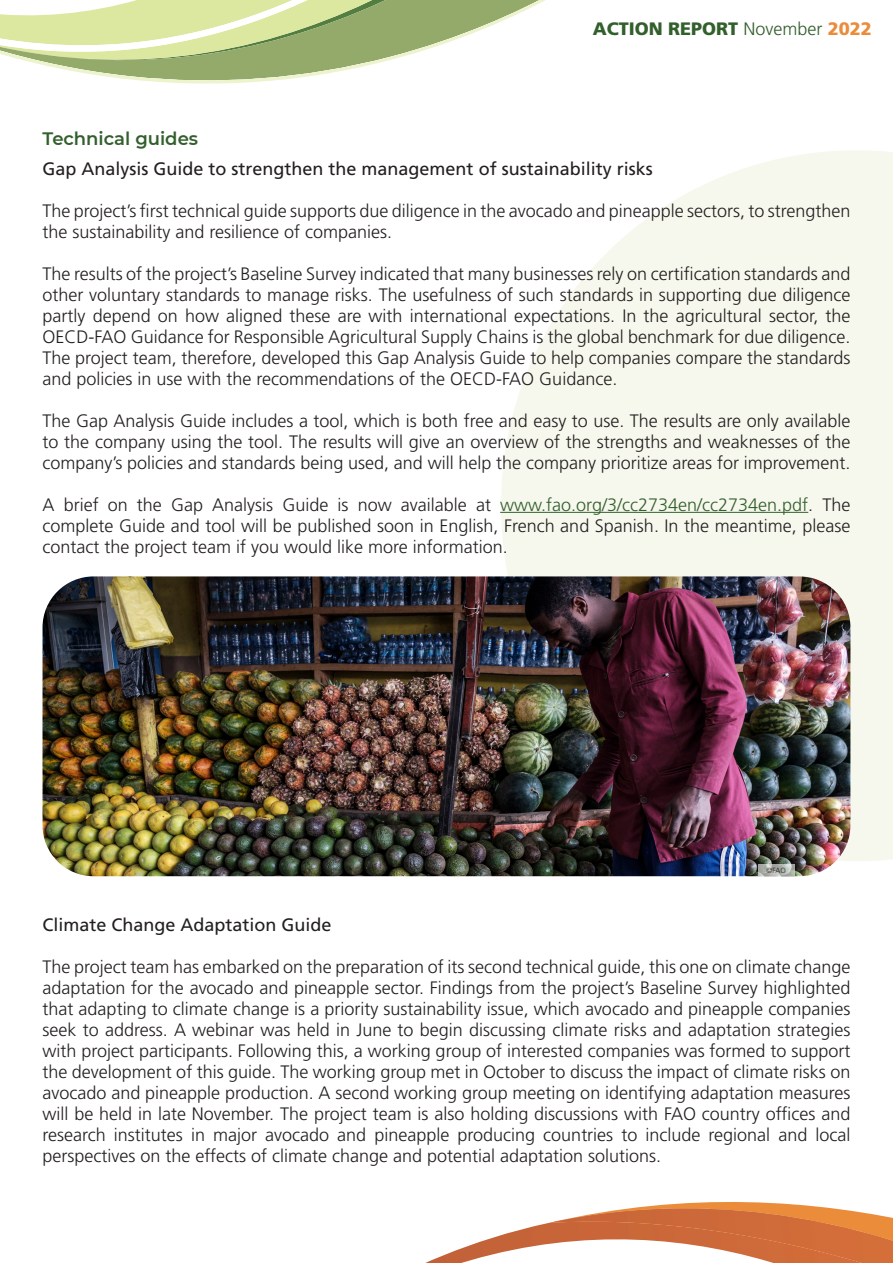
<style>
.page{position:relative;width:893px;height:1263px;background:#fff}
.page>*{position:absolute;margin:0;border:0;box-sizing:border-box;transform-origin:0 0}
.Text{font:300 18px/21px "Frutiger LT Std";color:#231f20;text-align:justify}
.Text-2{font:18px "Frutiger LT Std";color:#231f20}
.t1{font:900 18px "Frutiger LT Std";color:#335f2d}
.Subtitle{font:600 18px "Montserrat";color:#335f2d}
.t2{font:300 7.5px "Frutiger LT Std";color:#231f20}
.s1{font-weight:300}
.s2{color:#eb8c3b}
.s3{color:#335f2d}
</style>
<div class="page">
<svg style="left:501px;top:150px;width:392px;height:711px;fill:#f7f8ed"></svg>
<svg style="left:0;top:0;width:546px;height:84px"></svg>
<svg style="left:425px;top:1223px;width:124px;height:40px"></svg>
<svg style="left:549px;top:1202px;width:344px;height:61px"></svg>
<hr style="left:500px;top:512px;width:308px;height:1px;background:#335f2d">
<img style="left:43px;top:576px;width:807px;height:300px">
<svg style="left:758px;top:865px;width:36px;height:11px"></svg>
<p class="t1" style="left:593px;top:18px;width:280px">ACTION REPORT <span class="s1">November</span> <span class="s2">2022</span></p>
<p class="Subtitle" style="left:43px;top:126px;width:157px">Technical guides</p>
<p class="Text-2" style="left:43px;top:158px;width:612px">Gap Analysis Guide to strengthen the management of sustainability risks</p>
<p class="Text" style="left:43px;top:200px;width:809px">The project’s first technical guide supports due diligence in the avocado and pineapple sectors, to strengthen the sustainability and resilience of companies.</p>
<p class="Text" style="left:43px;top:263px;width:809px">The results of the project’s Baseline Survey indicated that many businesses rely on certification standards and other voluntary standards to manage risks. The usefulness of such standards in supporting due diligence partly depend on how aligned these are with international expectations. In the agricultural sector, the OECD-FAO Guidance for Responsible Agricultural Supply Chains is the global benchmark for due diligence.<br>The project team, therefore, developed this Gap Analysis Guide to help companies compare the standards and policies in use with the recommendations of the OECD-FAO Guidance.</p>
<p class="Text" style="left:43px;top:410px;width:809px">The Gap Analysis Guide includes a tool, which is both free and easy to use. The results are only available to the company using the tool. The results will give an overview of the strengths and weaknesses of the company’s policies and standards being used, and will help the company prioritize areas for improvement.</p>
<p class="Text" style="left:43px;top:494px;width:809px">A brief on the Gap Analysis Guide is now available at <span class="s3">www.fao.org/3/cc2734en/cc2734en.pdf</span>. The complete Guide and tool will be published soon in English, French and Spanish. In the meantime, please contact the project team if you would like more information.</p>
<p class="t2" style="left:766px;top:866px;width:21px">©FAO</p>
<p class="Text-2" style="left:43px;top:914px;width:291px">Climate Change Adaptation Guide</p>
<p class="Text" style="left:43px;top:956px;width:809px">The project team has embarked on the preparation of its second technical guide, this one on climate change adaptation for the avocado and pineapple sector. Findings from the project’s Baseline Survey highlighted that adapting to climate change is a priority sustainability issue, which avocado and pineapple companies seek to address. A webinar was held in June to begin discussing climate risks and adaptation strategies with project participants. Following this, a working group of interested companies was formed to support the development of this guide. The working group met in October to discuss the impact of climate risks on avocado and pineapple production. A second working group meeting on identifying adaptation measures will be held in late November. The project team is also holding discussions with FAO country offices and research institutes in major avocado and pineapple producing countries to include regional and local perspectives on the effects of climate change and potential adaptation solutions.</p>
</div>
